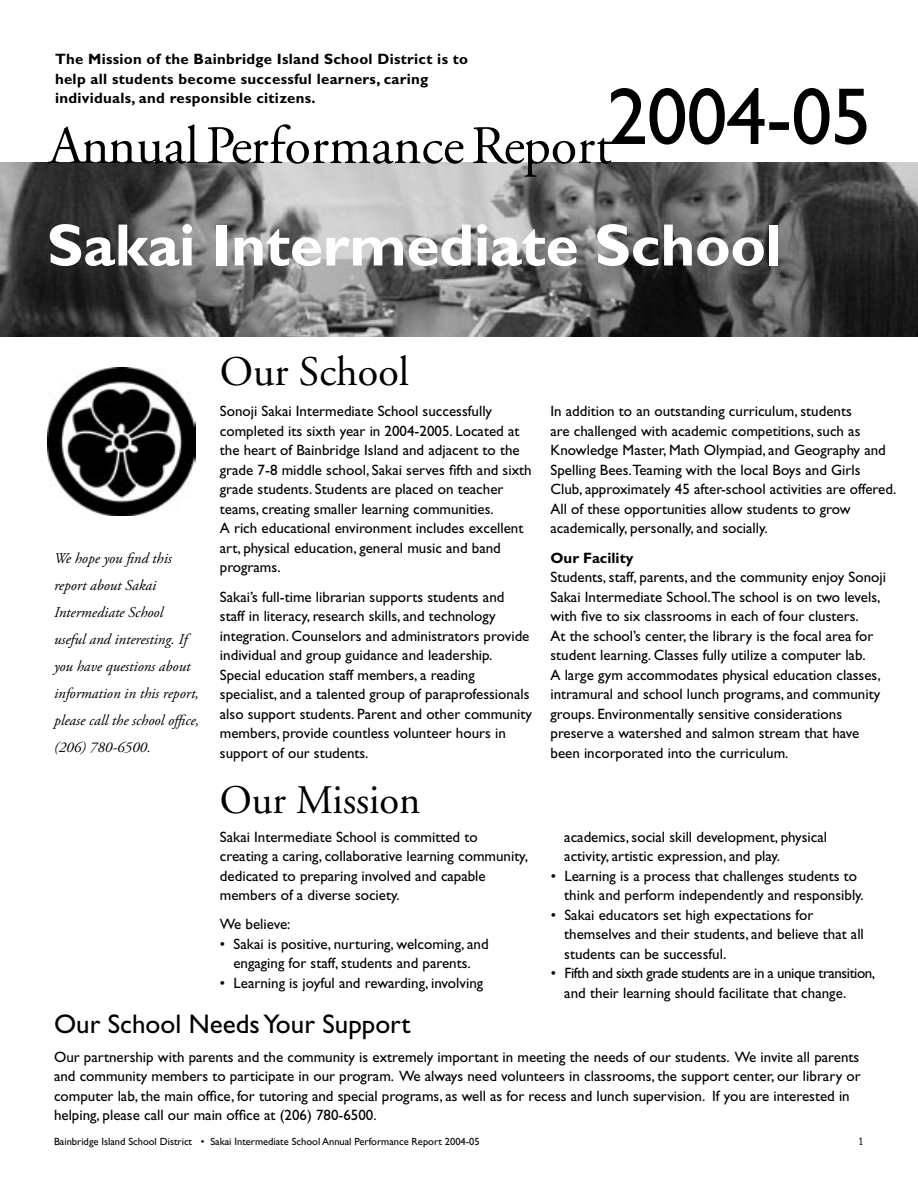
<style>
.page{position:relative;width:918px;height:1188px;background:#fff}
.page>*{position:absolute;margin:0;border:0;box-sizing:border-box;transform-origin:0 0}
.t1{font:700 60px "Gill Sans";letter-spacing:-.005em;color:#fff}
.Head{font:42px "Adobe Garamond";color:#000}
.Head-2{font:40.5px "Adobe Garamond";color:#000}
.Subhead_1{font:27px "Gill Sans";color:#000}
.Subhead_1-2{font:15px/19.5px "Gill Sans";color:#000}
.t2{font:italic 15px/27px "Adobe Garamond Pro";color:#000}
.t3{font:700 15px/19.5px "Gill Sans";letter-spacing:.02em;color:#000}
.Subhead_1-3{font:15px/19.5px "Gill Sans";letter-spacing:-.03em;color:#000}
.t4{font:700 15px "Gill Sans";color:#000}
.t5{font:12px "Fairplex Wide";color:#000}
.t6{font:10.5px "Gill Sans";color:#000}
</style>
<div class="page">
<img style="left:0;top:163px;width:918px;height:173px">
<img style="left:47px;top:367px;width:149px;height:149px">
<svg style="left:48px;top:88px;width:819px;height:89px"></svg>
<p class="t3" style="left:55px;top:49px;width:415px">The Mission of the Bainbridge Island School District is to help all students become successful learners, caring individuals, and responsible citizens.</p>
<p class="t1" style="left:47px;top:210px;width:736px">Sakai Intermediate School</p>
<p class="t2" style="left:54px;top:545px;width:147px">We hope you find this report about Sakai<br>Intermediate School<br>useful and interesting. If you have questions about information in this report, please call the school office, (206) 780-6500.</p>
<p class="Head" style="left:220px;top:349px;width:191px">Our School</p>
<p class="Subhead_1-2" style="left:220px;top:402px;width:313px">Sonoji Sakai Intermediate School successfully completed its sixth year in 2004-2005. Located at the heart of Bainbridge Island and adjacent to the grade 7-8 middle school, Sakai serves fifth and sixth grade students. Students are placed on teacher teams, creating smaller learning communities.<br>A rich educational environment includes excellent art, physical education, general music and band programs.</p>
<p class="Subhead_1-2" style="left:220px;top:587px;width:314px">Sakai’s full-time librarian supports students and staff in literacy, research skills, and technology integration. Counselors and administrators provide individual and group guidance and leadership.<br>Special education staff members, a reading specialist, and a talented group of paraprofessionals also support students. Parent and other community members, provide countless volunteer hours in support of our students.</p>
<p class="Head-2" style="left:220px;top:778px;width:202px">Our Mission</p>
<p class="Subhead_1-2" style="left:220px;top:827px;width:310px">Sakai Intermediate School is committed to creating a caring, collaborative learning community, dedicated to preparing involved and capable members of a diverse society.</p>
<p class="Subhead_1-2" style="left:220px;top:915px;width:72px">We believe:</p>
<p class="Subhead_1-2" style="left:220px;top:934px;width:270px;text-align:center">• Sakai is positive, nurturing, welcoming, and engaging for staff, students and parents.</p>
<p class="Subhead_1-2" style="left:220px;top:973px;width:265px">• Learning is joyful and rewarding, involving</p>
<p class="Subhead_1-2" style="left:550px;top:402px;width:347px">In addition to an outstanding curriculum, students<br>are challenged with academic competitions, such as Knowledge Master, Math Olympiad, and Geography and Spelling Bees.Teaming with the local Boys and Girls Club, approximately 45 after-school activities are offered.<br>All of these opportunities allow students to grow academically, personally, and socially.</p>
<p class="t4" style="left:550px;top:549px;width:84px">Our Facility</p>
<p class="Subhead_1-2" style="left:550px;top:567px;width:337px">Students, staff, parents, and the community enjoy Sonoji Sakai Intermediate School.The school is on two levels, with five to six classrooms in each of four clusters.<br>At the school’s center, the library is the focal area for student learning. Classes fully utilize a computer lab.<br>A large gym accommodates physical education classes, intramural and school lunch programs, and community groups. Environmentally sensitive considerations preserve a watershed and salmon stream that have been incorporated into the curriculum.</p>
<p class="Subhead_1-2" style="left:564px;top:827px;width:264px">academics, social skill development, physical activity, artistic expression, and play.</p>
<p class="Subhead_1-2" style="left:564px;top:866px;width:301px;text-indent:-14px">• Learning is a process that challenges students to think and perform independently and responsibly.</p>
<p class="Subhead_1-2" style="left:564px;top:905px;width:301px;text-indent:-14px">• Sakai educators set high expectations for themselves and their students, and believe that all students can be successful.</p>
<p class="Subhead_1-3" style="left:564px;top:963px;width:312px;text-indent:-14px">• Fifth and sixth grade students are in a unique transition, and their learning should facilitate that change.</p>
<p class="Subhead_1" style="left:54px;top:1008px;width:358px">Our School Needs Your Support</p>
<p class="Subhead_1-2" style="left:54px;top:1047px;width:808px">Our partnership with parents and the community is extremely important in meeting the needs of our students. We invite all parents and community members to participate in our program. We always need volunteers in classrooms, the support center, our library or computer lab, the main office, for tutoring and special programs, as well as for recess and lunch supervision. If you are interested in helping, please call our main office at (206) 780-6500.</p>
<p class="t6" style="left:54px;top:1135px;width:427px">Bainbridge Island School District • Sakai Intermediate School Annual Performance Report 2004-05</p>
<p class="t5" style="left:859px;top:1134px;width:7px">1</p>
</div>
